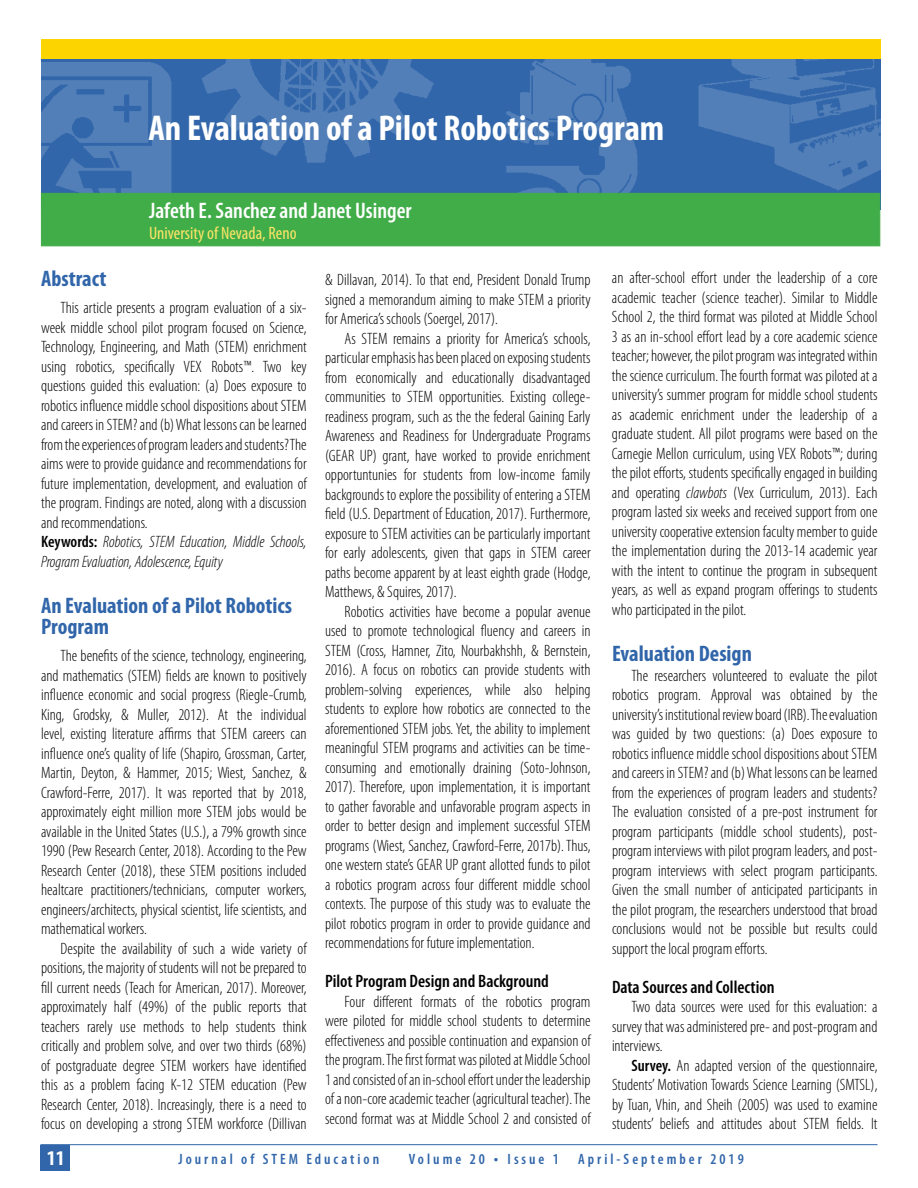
<style>
.page{position:relative;width:918px;height:1188px;background:#fff}
.page>*{position:absolute;margin:0;border:0;box-sizing:border-box;transform-origin:0 0}
.t1{font:700 condensed 36px "Myriad Pro";color:#fff}
.t2{font:700 condensed 22.5px/21px "Myriad Pro";color:#3166aa}
.t3{font:600 condensed 22.5px "Myriad Pro";color:#fff}
.t4{font:700 condensed 21px "Myriad Pro";color:#fff}
.t5{font:600 condensed 18px "Myriad Pro";color:#000}
.t6{font:condensed 18px "Myriad Pro";color:#fde566}
.t7{font:300 condensed 16.5px/19.5px "Myriad Pro";color:#000;text-align:justify}
.t8{font:600 condensed 15px "Myriad Pro";letter-spacing:.2em;color:#3166aa}
.s1{font-weight:600}
.s2{font-style:italic}
.s3{font-size:16.5px}
</style>
<div class="page">
<hr style="left:40px;top:1144px;width:838px;height:1px;background:#3166aa">
<div style="left:40px;top:1145px;width:30px;height:26px;background:#3166aa"></div>
<div style="left:41px;top:44px;width:839px;height:166px;background:#3166aa"></div>
<img style="left:490px;top:59px;width:154px;height:134px">
<img style="left:202px;top:59px;width:232px;height:104px">
<img style="left:698px;top:59px;width:182px;height:131px">
<img style="left:41px;top:63px;width:131px;height:130px">
<div style="left:41px;top:40px;width:840px;height:19px;background:#fcd400"></div>
<div style="left:41px;top:193px;width:839px;height:53px;background:#41ad49"></div>
<h1 class="t1" style="left:148px;top:105px;width:518px">An Evaluation of a Pilot Robotics Program</h1>
<h2 class="t3" style="left:149px;top:197px;width:264px">Jafeth E. Sanchez and Janet Usinger</h2>
<p class="t6" style="left:149px;top:222px;width:149px">University of Nevada, Reno</p>
<h2 class="t2" style="left:41px;top:268px;width:67px">Abstract</h2>
<p class="t7" style="left:41px;top:298px;width:267px;text-align:left;text-indent:20px">This article presents a program evaluation of a six&shy;week middle school pilot program focused on Science, Technology, Engineering, and Math (STEM) enrichment using robotics, specifically VEX Robots™. Two key questions guided this evaluation: (a) Does exposure to robotics influence middle school dispositions about STEM and careers in STEM? and (b) What lessons can be learned from the experiences of program leaders and students? The aims were to provide guidance and recommendations for future implementation, development, and evaluation of the program. Findings are noted, along with a discussion and recommendations.<br><span class="s1">Keywords:</span> <span class="s2">Robotics, STEM Education, Middle Schools, Program Evaluation, Adolescence, Equity</span></p>
<h2 class="t2" style="left:41px;top:595px;width:253px">An Evaluation of a Pilot Robotics<br>Program</h2>
<p class="t7" style="left:41px;top:646px;width:267px;text-indent:20px">The benefits of the science, technology, engineering, and mathematics (STEM) fields are known to positively influence economic and social progress (Riegle-Crumb, King, Grodsky, &amp; Muller, 2012). At the individual level, existing literature affirms that STEM careers can influence one’s quality of life (Shapiro, Grossman, Carter, Martin, Deyton, &amp; Hammer, 2015; Wiest, Sanchez, &amp; Crawford-Ferre, 2017). It was reported that by 2018, approximately eight million more STEM jobs would be available in the United States (U.S.), a 79% growth since 1990 (Pew Research Center, 2018). According to the Pew Research Center (2018), these STEM positions included healtcare practitioners/technicians, computer workers, engineers/architects, physical scientist, life scientists, and mathematical workers.</p>
<p class="t7" style="left:41px;top:938px;width:267px;text-indent:20px">Despite the availability of such a wide variety of positions, the majority of students will not be prepared to fill current needs (Teach for American, 2017). Moreover, approximately half (49%) of the public reports that teachers rarely use methods to help students think critically and problem solve, and over two thirds (68%) of postgraduate degree STEM workers have identified this as a problem facing K-12 STEM education (Pew Research Center, 2018). Increasingly, there is a need to focus on developing a strong STEM workforce (Dillivan</p>
<p class="t7" style="left:325px;top:270px;width:267px">&amp; Dillavan, 2014). To that end, President Donald Trump signed a memorandum aiming to make STEM a priority for America’s schools (Soergel, 2017).</p>
<p class="t7" style="left:325px;top:328px;width:267px;text-indent:20px">As STEM remains a priority for America’s schools, particular emphasis has been placed on exposing students from economically and educationally disadvantaged communities to STEM opportunities. Existing college&shy;readiness program, such as the the federal Gaining Early Awareness and Readiness for Undergraduate Programs (GEAR UP) grant, have worked to provide enrichment opportuntunies for students from low-income family backgrounds to explore the possibility of entering a STEM field (U.S. Department of Education, 2017). Furthermore, exposure to STEM activities can be particularly important for early adolescents, given that gaps in STEM career paths become apparent by at least eighth grade (Hodge, Matthews, &amp; Squires, 2017).</p>
<p class="t7" style="left:325px;top:601px;width:267px;text-indent:20px">Robotics activities have become a popular avenue used to promote technological fluency and careers in STEM (Cross, Hamner, Zito, Nourbakhshh, &amp; Bernstein, 2016). A focus on robotics can provide students with problem-solving experiences, while also helping students to explore how robotics are connected to the aforementioned STEM jobs. Yet, the ability to implement meaningful STEM programs and activities can be time&shy;consuming and emotionally draining (Soto-Johnson, 2017). Therefore, upon implementation, it is important to gather favorable and unfavorable program aspects in order to better design and implement successful STEM programs (Wiest, Sanchez, Crawford-Ferre, 2017b). Thus, one western state’s GEAR UP grant allotted funds to pilot a robotics program across four different middle school contexts. The purpose of this study was to evaluate the pilot robotics program in order to provide guidance and recommendations for future implementation.</p>
<p class="t5" style="left:325px;top:970px;width:225px">Pilot Program Design and Background</p>
<p class="t7" style="left:325px;top:991px;width:267px;text-indent:20px">Four different formats of the robotics program were piloted for middle school students to determine effectiveness and possible continuation and expansion of the program. The first format was piloted at Middle School 1 and consisted of an in-school effort under the leadership of a non-core academic teacher (agricultural teacher). The second format was at Middle School 2 and consisted of</p>
<p class="t7" style="left:612px;top:268px;width:267px">an after-school effort under the leadership of a core academic teacher (science teacher). Similar to Middle School 2, the third format was piloted at Middle School 3 as an in-school effort lead by a core academic science teacher; however, the pilot program was integrated within the science curriculum. The fourth format was piloted at a university’s summer program for middle school students as academic enrichment under the leadership of a graduate student. All pilot programs were based on the Carnegie Mellon curriculum, using VEX Robots™; during the pilot efforts, students specifically engaged in building and operating <span class="s2">clawbots</span> (Vex Curriculum, 2013). Each program lasted six weeks and received support from one university cooperative extension faculty member to guide the implementation during the 2013-14 academic year with the intent to continue the program in subsequent years, as well as expand program offerings to students who participated in the pilot.</p>
<h2 class="t2" style="left:612px;top:643px;width:142px">Evaluation Design</h2>
<p class="t7" style="left:612px;top:666px;width:267px;text-indent:20px">The researchers volunteered to evaluate the pilot robotics program. Approval was obtained by the university’s institutional review board (IRB). The evaluation was guided by two questions: (a) Does exposure to robotics influence middle school dispositions about STEM and careers in STEM? and (b) What lessons can be learned from the experiences of program leaders and students?<br>The evaluation consisted of a pre-post instrument for program participants (middle school students), post&shy;program interviews with pilot program leaders, and post&shy;program interviews with select program participants.<br>Given the small number of anticipated participants in the pilot program, the researchers understood that broad conclusions would not be possible but results could support the local program efforts.</p>
<p class="t5" style="left:612px;top:976px;width:164px">Data Sources and Collection</p>
<p class="t7" style="left:612px;top:997px;width:267px;text-indent:20px">Two data sources were used for this evaluation: a survey that was administered pre- and post-program and interviews.</p>
<p class="t7" style="left:612px;top:1056px;width:267px;text-indent:20px"><span class="s1">Survey.</span> An adapted version of the questionnaire, Students’ Motivation Towards Science Learning (SMTSL), by Tuan, Vhin, and Sheih (2005) was used to examine students’ beliefs and attitudes about STEM fields. It</p>
<p class="t4" style="left:47px;top:1145px;width:19px">11</p>
<p class="t8" style="left:178px;top:1150px;width:202px">Journal of STEM Education</p>
<p class="t8" style="left:409px;top:1150px;width:152px">Volume 20 <span class="s3">•</span> Issue 1</p>
<p class="t8" style="left:578px;top:1150px;width:167px">April-September 2019</p>
</div>
